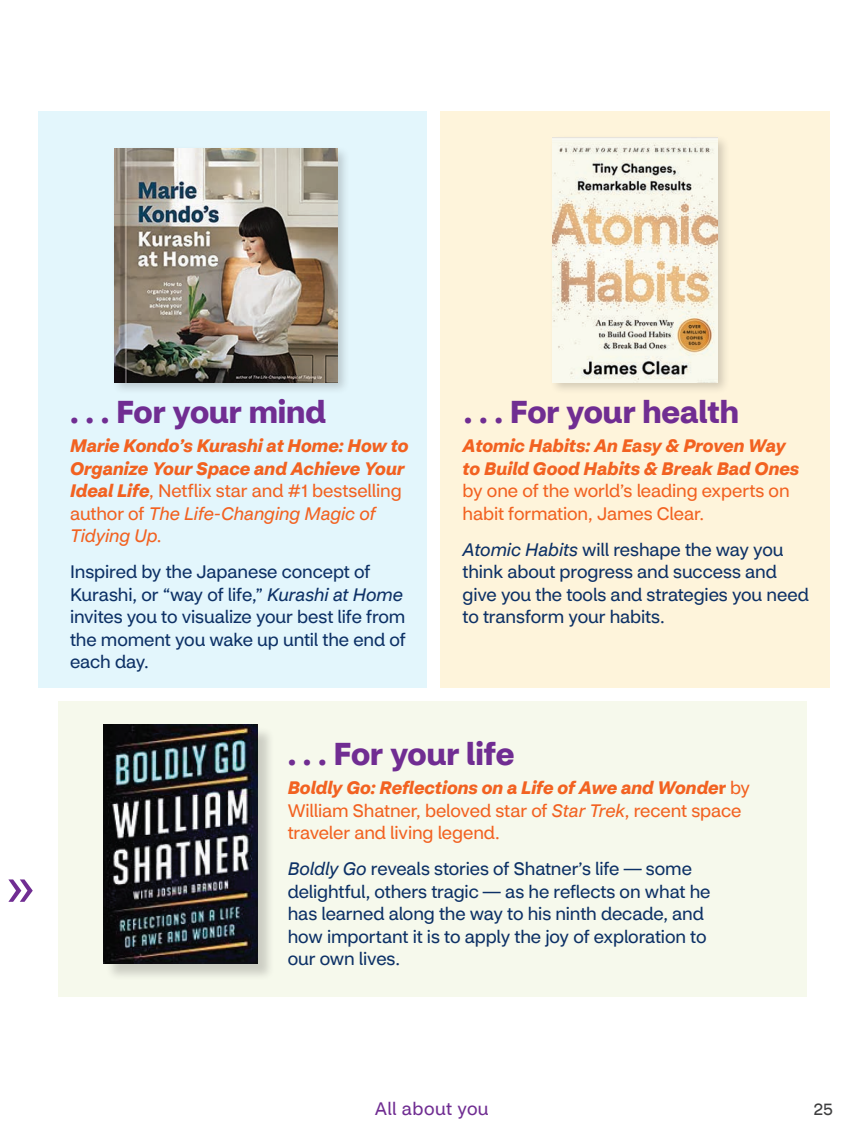
<style>
.page{position:relative;width:864px;height:1134px;background:#fff}
.page>*{position:absolute;margin:0;border:0;box-sizing:border-box;transform-origin:0 0}
.t1{font:54px "CVS Health Sans";color:#702d92}
.t2{font:700 31.5px "CVS Health Sans";color:#702d92}
.t3{font:18px/22.5px "CVS Health Sans";letter-spacing:-.005em;color:#0d3166}
.t4{font:italic 700 18px/22.5px "CVS Health Sans";color:#f26221}
.t5{font:18px/22.5px "CVS Health Sans";letter-spacing:-.005em;color:#f26221}
.t6{font:18px "CVS Health Sans";letter-spacing:.025em;color:#702d92}
.t7{font:16.5px "CVS Health Sans";color:#3e3e3f}
.s1{font-weight:400;font-style:normal}
.s2{font-weight:400}
.s3{font-style:italic}
.s4{font-weight:700;font-style:italic}
.s5{font-weight:700}
</style>
<div class="page">
<div style="left:58px;top:702px;width:748px;height:295px;background:#f6f9ec"></div>
<div style="left:38px;top:111px;width:389px;height:576px;background:#e3f6fc"></div>
<div style="left:440px;top:111px;width:390px;height:576px;background:#fef4db"></div>
<div style="left:111px;top:145px;width:239px;height:250px;background:#231f20;opacity:.2"></div>
<img style="left:114px;top:149px;width:224px;height:233px">
<div style="left:549px;top:134px;width:181px;height:261px;background:#231f20;opacity:.2"></div>
<img style="left:553px;top:137px;width:164px;height:245px">
<div style="left:105px;top:726px;width:170px;height:255px;background:#231f20;opacity:.2"></div>
<h1 class="t1" style="left:5px;top:858px;width:31px">»</h1>
<p class="t2" style="left:70px;top:392px;width:257px">. . . For your mind</p>
<p class="t4" style="left:70px;top:435px;width:340px">Marie Kondo’s Kurashi at Home: How to Organize Your Space and Achieve Your Ideal Life<span class="s1">, Netflix star and #1 bestselling author of</span> <span class="s2">The Life-Changing Magic of Tidying Up</span><span class="s1">.</span></p>
<p class="t3" style="left:70px;top:561px;width:337px">Inspired by the Japanese concept of Kurashi, or “way of life,” <span class="s3">Kurashi at Home </span>invites you to visualize your best life from the moment you wake up until the end of each day.</p>
<p class="t2" style="left:464px;top:392px;width:277px">. . . For your health</p>
<p class="t4" style="left:463px;top:435px;width:338px">Atomic Habits: An Easy &amp; Proven Way to Build Good Habits &amp; Break Bad Ones <span class="s1">by one of the world’s leading experts on habit formation, James Clear.</span></p>
<p class="t3" style="left:463px;top:538px;width:348px"><span class="s3">Atomic Habits</span> will reshape the way you think about progress and success and give you the tools and strategies you need to transform your habits.</p>
<p class="t2" style="left:288px;top:735px;width:228px">. . . For your life</p>
<p class="t5" style="left:288px;top:777px;width:464px"><span class="s4">Boldly Go: Reflections on a Life of Awe and Wonde</span><span class="s5">r</span> by<br>William Shatner, beloved star of <span class="s3">Star Trek</span>, recent space traveler and living legend.</p>
<p class="t3" style="left:288px;top:858px;width:424px"><span class="s3">Boldly Go</span> reveals stories of Shatner’s life — some delightful, others tragic — as he reflects on what he has learned along the way to his ninth decade, and how important it is to apply the joy of exploration to our own lives.</p>
<p class="t6" style="left:375px;top:1098px;width:115px">All about you</p>
<p class="t7" style="left:814px;top:1099px;width:20px">25</p>
</div>
